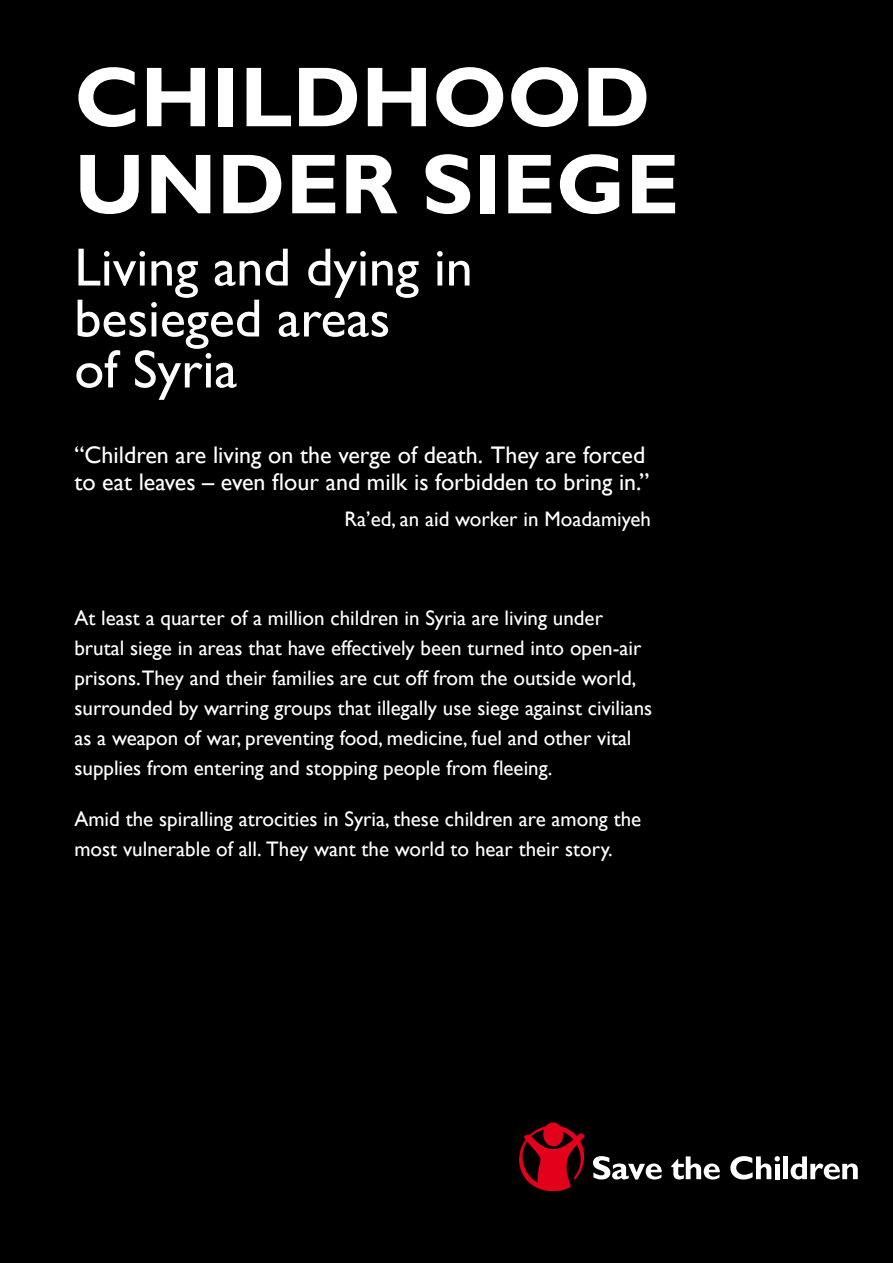
<style>
.page{position:relative;width:893px;height:1263px;background:#000}
.page>*{position:absolute;margin:0;border:0;box-sizing:border-box;transform-origin:0 0}
.t1{font:700 85.5px/87px "Gill Sans";color:#fff}
.t2{font:54px/51px "Gill Sans";color:#fff}
.t3{font:24px/27px "Gill Sans";color:#fff}
.t4{font:21px/30px "Gill Sans";color:#fff}
</style>
<div class="page">
<svg style="left:593px;top:1156px;width:69px;height:23px"></svg>
<svg style="left:671px;top:1156px;width:49px;height:23px"></svg>
<svg style="left:730px;top:1156px;width:50px;height:23px"></svg>
<div style="left:783px;top:1156px;width:5px;height:23px;background:#fff"></div>
<svg style="left:791px;top:1156px;width:66px;height:23px"></svg>
<svg style="left:520px;top:1122px;width:65px;height:69px"></svg>
<h1 class="t1" style="left:74px;top:56px;width:607px">CHILDHOOD<br>UNDER SIEGE</h1>
<h2 class="t2" style="left:74px;top:243px;width:400px">Living and dying in besieged areas<br>of Syria</h2>
<p class="t3" style="left:74px;top:442px;width:576px">“Children are living on the verge of death. They are forced to eat leaves – even flour and milk is forbidden to bring in.”</p>
<p class="t4" style="left:344px;top:504px;width:308px">Ra’ed, an aid worker in Moadamiyeh</p>
<p class="t4" style="left:74px;top:603px;width:579px">At least a quarter of a million children in Syria are living under brutal siege in areas that have effectively been turned into open-air prisons.They and their families are cut off from the outside world, surrounded by warring groups that illegally use siege against civilians as a weapon of war, preventing food, medicine, fuel and other vital supplies from entering and stopping people from fleeing.</p>
<p class="t4" style="left:74px;top:805px;width:568px">Amid the spiralling atrocities in Syria, these children are among the most vulnerable of all. They want the world to hear their story.</p>
</div>
